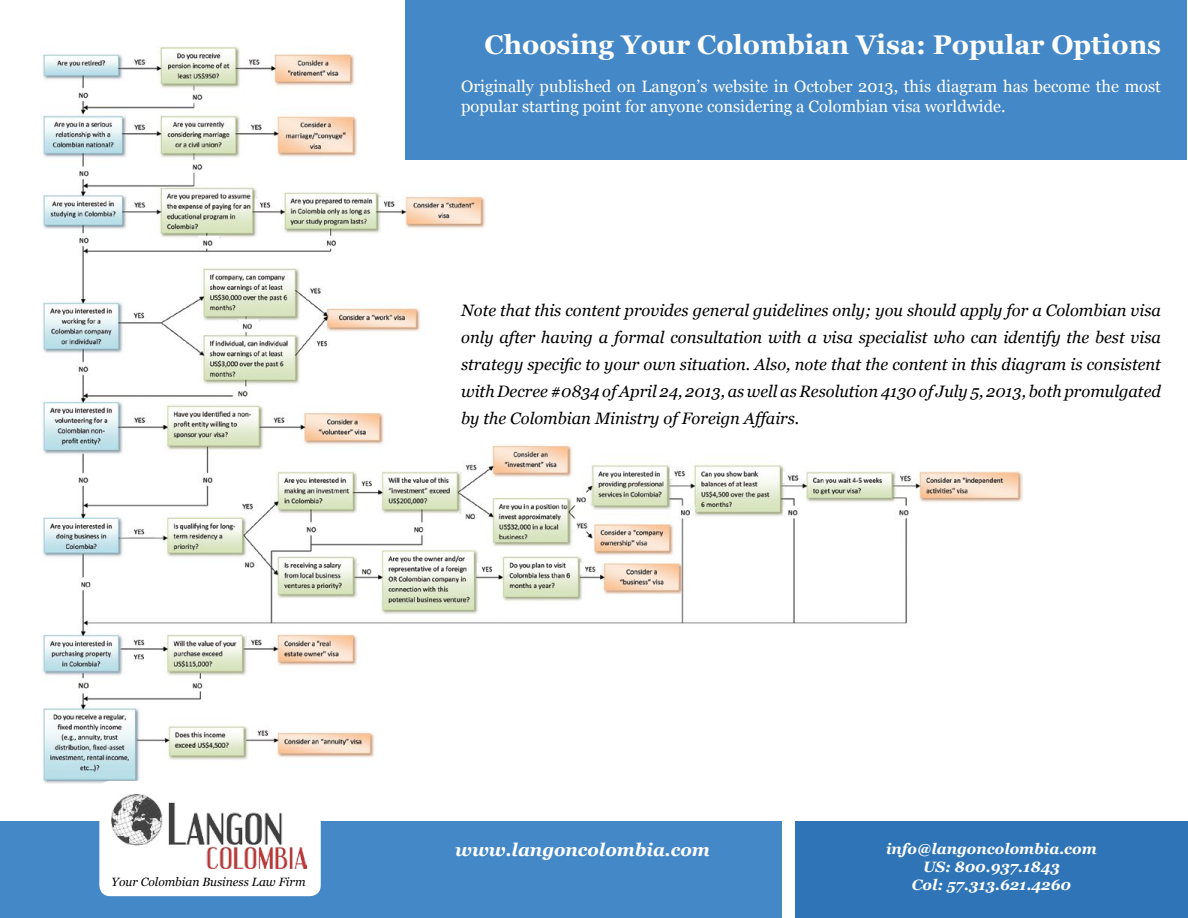
<style>
.page{position:relative;width:1188px;height:918px;background:#fff}
.page>*{position:absolute;margin:0;border:0;box-sizing:border-box;transform-origin:0 0}
.t1{font:700 27px "Georgia";color:#fff}
.t2{font:italic 700 18px "Georgia";color:#fff}
.t3{font:italic 16.5px/27px "Georgia";color:#000;text-align:justify}
.t4{font:16.5px/19.8px "Georgia";color:#fff}
.t5{font:italic 700 15px/18px "Georgia";color:#fff;text-align:center}
.t6{font:italic 12px "Georgia";color:#000}
</style>
<div class="page">
<img style="left:42px;top:47px;width:981px;height:736px">
<div style="left:406px;top:0;width:781px;height:159px;background:#4488c7"></div>
<div style="left:1px;top:821px;width:781px;height:96px;background:#4488c7"></div>
<div style="left:796px;top:821px;width:392px;height:96px;background:#2e74b6"></div>
<div style="left:99px;top:781px;width:222px;height:115px;background:#fff;border-radius:11px"></div>
<img style="left:112px;top:794px;width:194px;height:75px">
<h1 class="t1" style="left:485px;top:24px;width:678px">Choosing Your Colombian Visa: Popular Options</h1>
<p class="t4" style="left:461px;top:76px;width:701px">Originally published on Langon’s website in October 2013, this diagram has become the most popular starting point for anyone considering a Colombian visa worldwide.</p>
<p class="t3" style="left:461px;top:296px;width:701px">Note that this content provides general guidelines only; you should apply for a Colombian visa only after having a formal consultation with a visa specialist who can identify the best visa strategy specific to your own situation. Also, note that the content in this diagram is consistent with Decree #0834 of April 24, 2013, as well as Resolution 4130 of July 5, 2013, both promulgated by the Colombian Ministry of Foreign Affairs.</p>
<p class="t6" style="left:112px;top:869px;width:195px">Your Colombian Business Law Firm</p>
<p class="t2" style="left:455px;top:836px;width:256px">www.langoncolombia.com</p>
<p class="t5" style="left:886px;top:839px;width:212px">info@langoncolombia.com<br>US: 800.937.1843<br>Col: 57.313.621.4260</p>
</div>
